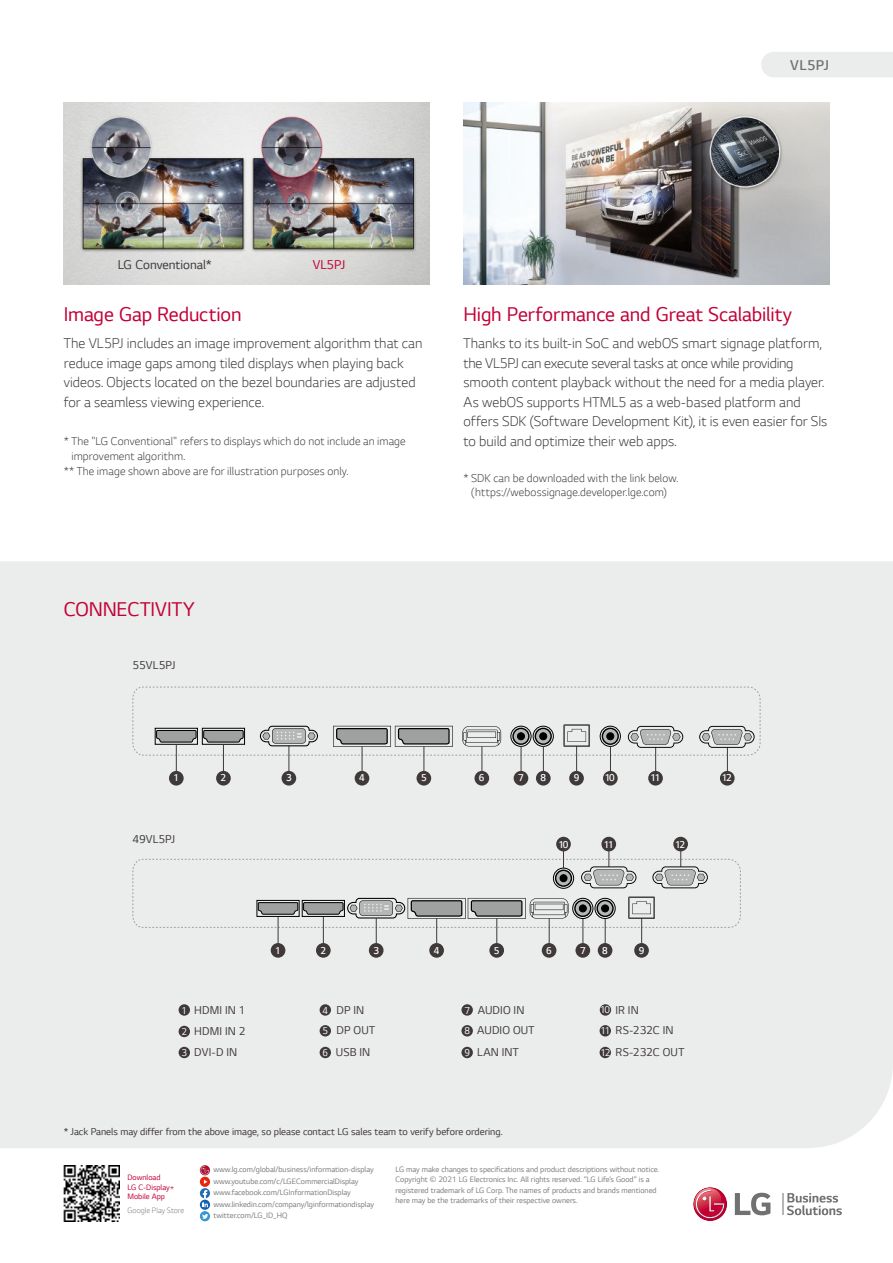
<style>
.page{position:relative;width:893px;height:1263px;background:#fff}
.page>*{position:absolute;margin:0;border:0;box-sizing:border-box;transform-origin:0 0}
.t1{font:21px "LG Smart";letter-spacing:-.005em;color:#c30037}
.t2{font:300 15px/19.5px "LG Smart";color:#3f3a39}
.t3{font:300 15px "LG Smart";letter-spacing:.03em;color:#727171}
.t4{font:13.5px "LG Smart";color:#3f3a39}
.t5{font:13.5px "LG Smart";color:#c30037}
.t6{font:300 12px/14.2px "LG Smart";letter-spacing:.01em;color:#3f3a39;text-align:center}
.t7{font:12px/21.3px "LG Smart";letter-spacing:.01em;color:#3f3a39}
.t8{font:10.5px "LG Smart";color:#3f3a39}
.t9{font:300 10.5px "LG Smart";letter-spacing:-.12em;color:#fff;scale:.95 1}
.t10{font:8.25px/11.6px "LG Smart";color:#7d7d7d}
.t11{font:8.25px/9.8px "LG Smart";color:#c30037}
.t12{font:300 8.25px "LG Smart";color:#7d7d7d}
.s1{font-size:10.5px;color:#fff}
</style>
<div class="page">
<div style="left:0;top:561px;width:893px;height:587px;background:#ebecec"></div>
<div style="left:761px;top:52px;width:132px;height:25px;background:#ebecec"></div>
<img style="left:463px;top:102px;width:366px;height:183px">
<img style="left:64px;top:102px;width:365px;height:183px">
<svg style="left:782px;top:1193px;width:60px;height:22px"></svg>
<svg style="left:735px;top:1193px;width:35px;height:22px"></svg>
<svg style="left:693px;top:1187px;width:34px;height:34px"></svg>
<svg style="left:694px;top:1188px;width:31px;height:31px"></svg>
<div style="left:200px;top:1177px;width:10px;height:10px;background:#e72410;border-radius:50%"></div>
<div style="left:200px;top:1211px;width:10px;height:10px;background:#3596d4;border-radius:50%"></div>
<svg style="left:202px;top:1214px;width:6px;height:5px"></svg>
<svg style="left:200px;top:1165px;width:10px;height:10px"></svg>
<svg style="left:201px;top:1166px;width:8px;height:8px"></svg>
<svg style="left:200px;top:1199px;width:10px;height:11px"></svg>
<svg style="left:200px;top:1180px;width:10px;height:27px"></svg>
<img style="left:64px;top:1165px;width:56px;height:56px">
<div style="left:320px;top:1004px;width:11px;height:12px;background:#3f3a39;border-radius:50%"></div>
<div style="left:320px;top:1025px;width:11px;height:11px;background:#3f3a39;border-radius:50%"></div>
<div style="left:320px;top:1047px;width:11px;height:11px;background:#3f3a39;border-radius:50%"></div>
<div style="left:179px;top:1047px;width:11px;height:11px;background:#3f3a39;border-radius:50%"></div>
<div style="left:179px;top:1026px;width:11px;height:11px;background:#3f3a39;border-radius:50%"></div>
<div style="left:179px;top:1004px;width:11px;height:12px;background:#3f3a39;border-radius:50%"></div>
<div style="left:461px;top:1004px;width:12px;height:12px;background:#3f3a39;border-radius:50%"></div>
<div style="left:461px;top:1025px;width:12px;height:11px;background:#3f3a39;border-radius:50%"></div>
<div style="left:461px;top:1047px;width:12px;height:11px;background:#3f3a39;border-radius:50%"></div>
<div style="left:600px;top:1004px;width:11px;height:12px;background:#3f3a39;border-radius:50%"></div>
<div style="left:600px;top:1025px;width:11px;height:11px;background:#3f3a39;border-radius:50%"></div>
<div style="left:600px;top:1047px;width:11px;height:11px;background:#3f3a39;border-radius:50%"></div>
<div style="left:216px;top:771px;width:15px;height:14px;background:#3f3a39;border-radius:50%"></div>
<div style="left:169px;top:771px;width:15px;height:14px;background:#3f3a39;border-radius:50%"></div>
<div style="left:355px;top:771px;width:14px;height:14px;background:#3f3a39;border-radius:50%"></div>
<div style="left:416px;top:771px;width:15px;height:14px;background:#3f3a39;border-radius:50%"></div>
<div style="left:474px;top:771px;width:15px;height:14px;background:#3f3a39;border-radius:50%"></div>
<div style="left:514px;top:771px;width:14px;height:14px;background:#3f3a39;border-radius:50%"></div>
<div style="left:536px;top:771px;width:15px;height:14px;background:#3f3a39;border-radius:50%"></div>
<div style="left:282px;top:771px;width:14px;height:14px;background:#3f3a39;border-radius:50%"></div>
<div style="left:569px;top:771px;width:15px;height:14px;background:#3f3a39;border-radius:50%"></div>
<div style="left:603px;top:771px;width:15px;height:14px;background:#3f3a39;border-radius:50%"></div>
<div style="left:648px;top:771px;width:15px;height:14px;background:#3f3a39;border-radius:50%"></div>
<div style="left:720px;top:771px;width:15px;height:14px;background:#3f3a39;border-radius:50%"></div>
<svg style="left:132px;top:686px;width:629px;height:86px;background:#dadbdb"></svg>
<svg style="left:600px;top:726px;width:20px;height:20px"></svg>
<div style="left:600px;top:726px;width:21px;height:21px;border:1px solid #000;border-radius:50%"></div>
<svg style="left:602px;top:728px;width:16px;height:16px"></svg>
<div style="left:602px;top:728px;width:17px;height:17px;border:1px solid #000;border-radius:50%"></div>
<div style="left:607px;top:733px;width:7px;height:7px;background:#000;border-radius:50%"></div>
<div style="left:607px;top:732px;width:7px;height:8px;border:1px solid #000;border-radius:50%"></div>
<div style="left:316px;top:943px;width:15px;height:15px;background:#3f3a39;border-radius:50%"></div>
<div style="left:271px;top:943px;width:14px;height:15px;background:#3f3a39;border-radius:50%"></div>
<div style="left:429px;top:943px;width:15px;height:15px;background:#3f3a39;border-radius:50%"></div>
<div style="left:489px;top:943px;width:15px;height:15px;background:#3f3a39;border-radius:50%"></div>
<div style="left:542px;top:943px;width:14px;height:15px;background:#3f3a39;border-radius:50%"></div>
<div style="left:575px;top:943px;width:15px;height:15px;background:#3f3a39;border-radius:50%"></div>
<div style="left:598px;top:943px;width:14px;height:15px;background:#3f3a39;border-radius:50%"></div>
<div style="left:369px;top:943px;width:15px;height:15px;background:#3f3a39;border-radius:50%"></div>
<div style="left:556px;top:837px;width:15px;height:14px;background:#3f3a39;border-radius:50%"></div>
<div style="left:601px;top:837px;width:15px;height:14px;background:#3f3a39;border-radius:50%"></div>
<div style="left:673px;top:837px;width:15px;height:14px;background:#3f3a39;border-radius:50%"></div>
<div style="left:634px;top:943px;width:15px;height:15px;background:#3f3a39;border-radius:50%"></div>
<svg style="left:132px;top:850px;width:609px;height:94px;background:#dadbdb"></svg>
<p class="t3" style="left:790px;top:56px;width:41px">VL5PJ</p>
<p class="t4" style="left:118px;top:259px;width:96px">LG Conventional*</p>
<p class="t5" style="left:313px;top:259px;width:34px">VL5PJ</p>
<h1 class="t1" style="left:64px;top:306px;width:179px">Image Gap Reduction</h1>
<p class="t2" style="left:64px;top:334px;width:360px">The VL5PJ includes an image improvement algorithm that can reduce image gaps among tiled displays when playing back videos. Objects located on the bezel boundaries are adjusted for a seamless viewing experience.</p>
<p class="t6" style="left:64px;top:435px;width:344px">* The "LG Conventional" refers to displays which do not include an image</p>
<p class="t6" style="left:71px;top:450px;width:115px">improvement algorithm.</p>
<p class="t6" style="left:64px;top:465px;width:286px">** The image shown above are for illustration purposes only.</p>
<h1 class="t1" style="left:64px;top:601px;width:132px">CONNECTIVITY</h1>
<p class="t7" style="left:133px;top:655px;width:44px">55VL5PJ</p>
<h1 class="t1" style="left:463px;top:306px;width:330px">High Performance and Great Scalability</h1>
<p class="t2" style="left:463px;top:334px;width:365px">Thanks to its built-in SoC and webOS smart signage platform, the VL5PJ can execute several tasks at once while providing smooth content playback without the need for a media player.<br>As webOS supports HTML5 as a web-based platform and offers SDK (Software Development Kit), it is even easier for SIs to build and optimize their web apps.</p>
<p class="t6" style="left:463px;top:471px;width:216px">* SDK can be downloaded with the link below. (https://webossignage.developer.lge.com)</p>
<p class="t9" style="left:173px;top:771px;width:7px">1</p>
<p class="t9" style="left:221px;top:771px;width:7px">2</p>
<p class="t9" style="left:286px;top:771px;width:7px">3</p>
<p class="t9" style="left:359px;top:771px;width:7px">4</p>
<p class="t9" style="left:421px;top:771px;width:7px">5</p>
<p class="t9" style="left:479px;top:771px;width:7px">6</p>
<p class="t9" style="left:518px;top:771px;width:7px">7</p>
<p class="t9" style="left:540px;top:771px;width:7px">8</p>
<p class="t9" style="left:574px;top:771px;width:7px">9</p>
<p class="t9" style="left:605px;top:771px;width:12px">10</p>
<p class="t9" style="left:650px;top:771px;width:12px">11</p>
<p class="t9" style="left:722px;top:771px;width:12px">12</p>
<p class="t7" style="left:133px;top:829px;width:44px">49VL5PJ</p>
<p class="t9" style="left:558px;top:838px;width:12px">10</p>
<p class="t9" style="left:604px;top:838px;width:12px">11</p>
<p class="t9" style="left:675px;top:838px;width:12px">12</p>
<p class="t9" style="left:275px;top:944px;width:7px">1</p>
<p class="t9" style="left:320px;top:944px;width:7px">2</p>
<p class="t9" style="left:373px;top:944px;width:7px">3</p>
<p class="t9" style="left:434px;top:944px;width:7px">4</p>
<p class="t9" style="left:494px;top:944px;width:7px">5</p>
<p class="t9" style="left:546px;top:944px;width:7px">6</p>
<p class="t9" style="left:580px;top:944px;width:7px">7</p>
<p class="t9" style="left:602px;top:944px;width:7px">8</p>
<p class="t9" style="left:639px;top:944px;width:7px">9</p>
<p class="t7" style="left:181px;top:1000px;width:66px"><span class="s1">1</span> HDMI IN 1</p>
<p class="t7" style="left:464px;top:1000px;width:72px;line-height:20.4px"><span class="s1">7</span> AUDIO IN<br><span class="s1">8</span> AUDIO OUT</p>
<p class="t7" style="left:464px;top:1042px;width:56px"><span class="s1">9</span> LAN INT</p>
<p class="t7" style="left:322px;top:1000px;width:54px;line-height:20.9px"><span class="s1">4</span> DP IN<br><span class="s1">5</span> DP OUT</p>
<p class="t7" style="left:181px;top:1021px;width:66px"><span class="s1">2</span> HDMI IN 2</p>
<p class="t7" style="left:181px;top:1042px;width:57px"><span class="s1">3</span> DVI-D IN</p>
<p class="t7" style="left:322px;top:1042px;width:49px"><span class="s1">6</span> USB IN</p>
<p class="t8" style="left:64px;top:1128px;width:440px">* Jack Panels may differ from the above image, so please contact LG sales team to verify before ordering.</p>
<p class="t7" style="left:600px;top:1000px;width:86px"><span class="s1">10</span> IR IN<br><span class="s1">11</span> RS-232C IN<br><span class="s1">12</span> RS-232C OUT</p>
<p class="t11" style="left:128px;top:1173px;width:48px">Download<br>LG C-Display+<br>Mobile App</p>
<p class="t12" style="left:128px;top:1207px;width:58px">Google Play Store</p>
<p class="t10" style="left:213px;top:1164px;width:162px">www.lg.com/global/business/information-display www.youtube.com/c/LGECommercialDisplay www.facebook.com/LGInformationDisplay www.linkedin.com/company/lginformationdisplay twitter.com/LG_ID_HQ</p>
<p class="t10" style="left:395px;top:1164px;width:265px;line-height:10.5px">LG may make changes to specifications and product descriptions without notice.<br>Copyright © 2021 LG Electronics Inc. All rights reserved. “LG Life’s Good” is a registered trademark of LG Corp. The names of products and brands mentioned here may be the trademarks of their respective owners.</p>
</div>
